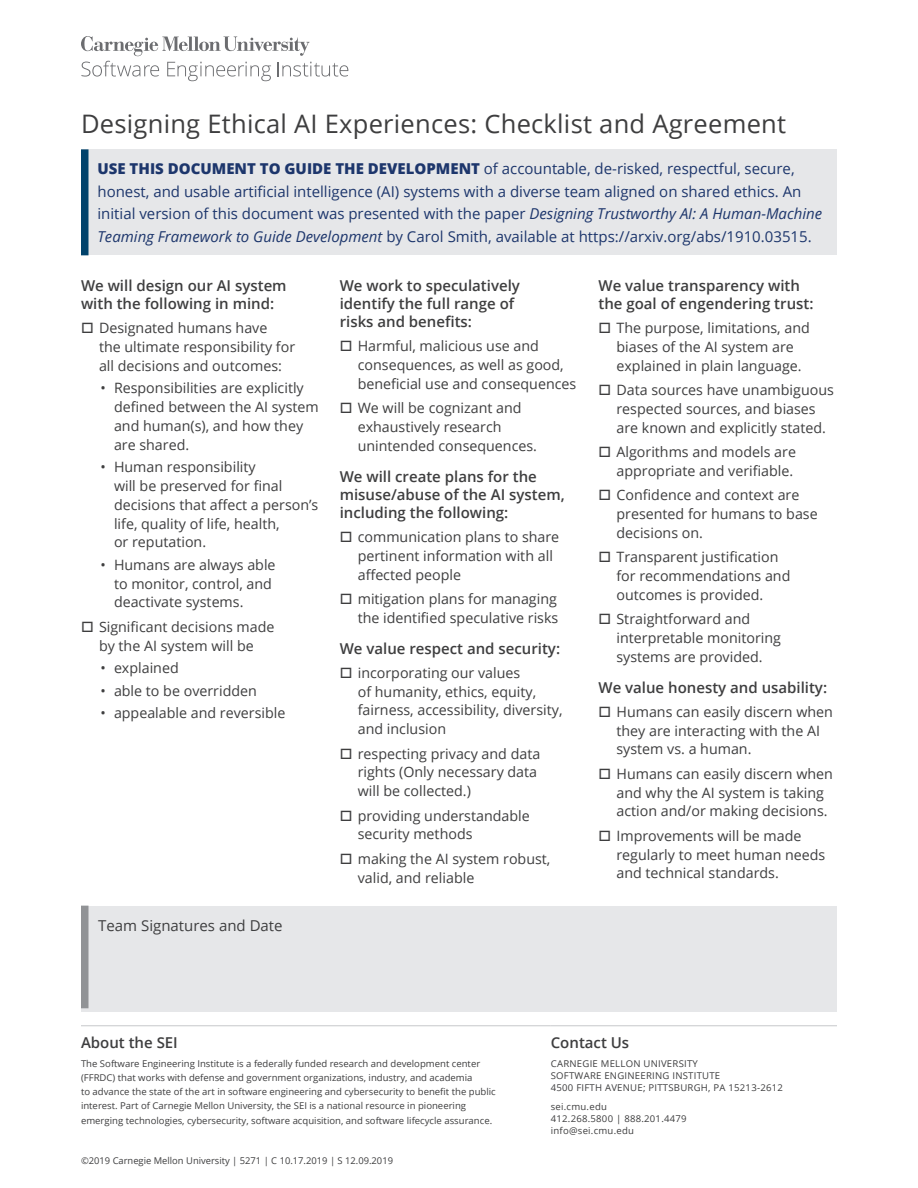
<style>
.page{position:relative;width:918px;height:1188px;background:#fff}
.page>*{position:absolute;margin:0;border:0;box-sizing:border-box;transform-origin:0 0}
.Secondary_Title_Blac{font:25.5px "Open Sans";letter-spacing:.01em;color:#3e3e3f}
.Intro_Paragraph_Text{font:15px/22.5px "Open Sans";color:#1d366c}
.Section_Title{font:600 15px/18px "Open Sans";color:#3e3e3f}
.Intro_Paragraph_Text-2{font:15px "Open Sans";color:#3e3e3f}
.Boilerplate_Head{font:600 15px "Open Sans";color:#3e3e3f}
.t1{font:14.25px/18.8px "Open Sans";color:#3e3e3f}
.Boilerplate{font:9.3px/14.2px "Open Sans";color:#3e3e3f}
.Boilerplate_Address{font:9.3px/12px "Open Sans";letter-spacing:.025em;color:#3e3e3f}
.Copyright___Document{font:9.3px "Open Sans";color:#3e3e3f}
.Boilerplate_Contact{font:9.3px/12px "Open Sans";letter-spacing:.025em;color:#3e3e3f}
.s1{font-weight:800}
.s2{font-style:italic}
</style>
<div class="page">
<hr style="left:81px;top:1025px;width:470px;height:1px;background:#c7c8ca">
<hr style="left:551px;top:1025px;width:286px;height:1px;background:#c7c8ca">
<svg style="left:81px;top:36px;width:267px;height:45px"></svg>
<div style="left:81px;top:149px;width:756px;height:106px;background:#e6e7e9"></div>
<div style="left:81px;top:149px;width:7px;height:106px;background:#00426b"></div>
<div style="left:81px;top:906px;width:756px;height:106px;background:#e6e7e9"></div>
<div style="left:81px;top:906px;width:7px;height:102px;background:#919396"></div>
<p class="Secondary_Title_Blac" style="left:81px;top:106px;width:707px">Designing Ethical AI Experiences: Checklist and Agreement</p>
<p class="Intro_Paragraph_Text" style="left:98px;top:157px;width:726px"><span class="s1">USE THIS DOCUMENT TO GUIDE THE DEVELOPMENT</span> of accountable, de-risked, respectful, secure, honest, and usable artificial intelligence (AI) systems with a diverse team aligned on shared ethics. An initial version of this document was presented with the paper <span class="s2">Designing Trustworthy AI: A Human-Machine Teaming Framework to Guide Development</span> by Carol Smith, available at https://arxiv.org/abs/1910.03515.</p>
<p class="Section_Title" style="left:81px;top:276px;width:207px">We will design our AI system with the following in mind:</p>
<p class="t1" style="left:99px;top:318px;width:198px">Designated humans have<br>the ultimate responsibility for all decisions and outcomes:</p>
<p class="t1" style="left:114px;top:379px;width:206px;text-indent:-14px">• Responsibilities are explicitly defined between the AI system and human(s), and how they are shared.</p>
<p class="t1" style="left:114px;top:457px;width:206px;text-indent:-14px">• Human responsibility<br>will be preserved for final decisions that affect a person’s life, quality of life, health,<br>or reputation.</p>
<p class="t1" style="left:114px;top:555px;width:163px;text-indent:-14px">• Humans are always able to monitor, control, and deactivate systems.</p>
<p class="t1" style="left:99px;top:617px;width:177px">Significant decisions made by the AI system will be</p>
<p class="t1" style="left:100px;top:658px;width:80px">• explained</p>
<p class="t1" style="left:100px;top:681px;width:158px">• able to be overridden</p>
<p class="t1" style="left:100px;top:703px;width:186px">• appealable and reversible</p>
<p class="Intro_Paragraph_Text-2" style="left:98px;top:915px;width:186px">Team Signatures and Date</p>
<p class="Section_Title" style="left:340px;top:276px;width:182px">We work to speculatively identify the full range of risks and benefits:</p>
<p class="t1" style="left:358px;top:336px;width:220px">Harmful, malicious use and consequences, as well as good, beneficial use and consequences</p>
<p class="t1" style="left:358px;top:398px;width:181px">We will be cognizant and exhaustively research unintended consequences.</p>
<p class="Section_Title" style="left:340px;top:467px;width:226px">We will create plans for the misuse/abuse of the AI system, including the following:</p>
<p class="t1" style="left:358px;top:527px;width:203px">communication plans to share pertinent information with all affected people</p>
<p class="t1" style="left:358px;top:589px;width:202px">mitigation plans for managing the identified speculative risks</p>
<p class="Section_Title" style="left:340px;top:639px;width:222px">We value respect and security:</p>
<p class="t1" style="left:358px;top:663px;width:206px">incorporating our values<br>of humanity, ethics, equity, fairness, accessibility, diversity, and inclusion</p>
<p class="t1" style="left:358px;top:744px;width:184px">respecting privacy and data rights (Only necessary data will be collected.)</p>
<p class="t1" style="left:358px;top:806px;width:174px">providing understandable security methods</p>
<p class="t1" style="left:358px;top:848px;width:194px;line-height:19.5px">making the AI system robust, valid, and reliable</p>
<p class="Section_Title" style="left:598px;top:276px;width:217px">We value transparency with the goal of engendering trust:</p>
<p class="t1" style="left:616px;top:318px;width:195px">The purpose, limitations, and biases of the AI system are explained in plain language.</p>
<p class="t1" style="left:616px;top:380px;width:219px">Data sources have unambiguous respected sources, and biases are known and explicitly stated.</p>
<p class="t1" style="left:616px;top:442px;width:181px">Algorithms and models are appropriate and verifiable.</p>
<p class="t1" style="left:616px;top:485px;width:203px">Confidence and context are presented for humans to base decisions on.</p>
<p class="t1" style="left:616px;top:547px;width:175px">Transparent justification for recommendations and outcomes is provided.</p>
<p class="t1" style="left:616px;top:609px;width:166px">Straightforward and interpretable monitoring systems are provided.</p>
<p class="Section_Title" style="left:598px;top:678px;width:230px">We value honesty and usability:</p>
<p class="t1" style="left:616px;top:702px;width:218px">Humans can easily discern when they are interacting with the AI system vs. a human.</p>
<p class="t1" style="left:616px;top:764px;width:218px">Humans can easily discern when and why the AI system is taking action and/or making decisions.</p>
<p class="t1" style="left:616px;top:826px;width:210px">Improvements will be made regularly to meet human needs and technical standards.</p>
<p class="Boilerplate_Head" style="left:81px;top:1032px;width:98px">About the SEI</p>
<p class="Boilerplate" style="left:81px;top:1056px;width:416px">The Software Engineering Institute is a federally funded research and development center (FFRDC) that works with defense and government organizations, industry, and academia<br>to advance the state of the art in software engineering and cybersecurity to benefit the public interest. Part of Carnegie Mellon University, the SEI is a national resource in pioneering emerging technologies, cybersecurity, software acquisition, and software lifecycle assurance.</p>
<p class="Copyright___Document" style="left:81px;top:1154px;width:314px">©2019 Carnegie Mellon University | 5271 | C 10.17.2019 | S 12.09.2019</p>
<p class="Boilerplate_Head" style="left:551px;top:1032px;width:80px">Contact Us</p>
<p class="Boilerplate_Address" style="left:551px;top:1057px;width:234px">CARNEGIE MELLON UNIVERSITY<br>SOFTWARE ENGINEERING INSTITUTE<br>4500 FIFTH AVENUE; PITTSBURGH, PA 15213-2612</p>
<p class="Boilerplate_Contact" style="left:551px;top:1100px;width:137px">sei.cmu.edu<br>412.268.5800 | 888.201.4479 info@sei.cmu.edu</p>
</div>
